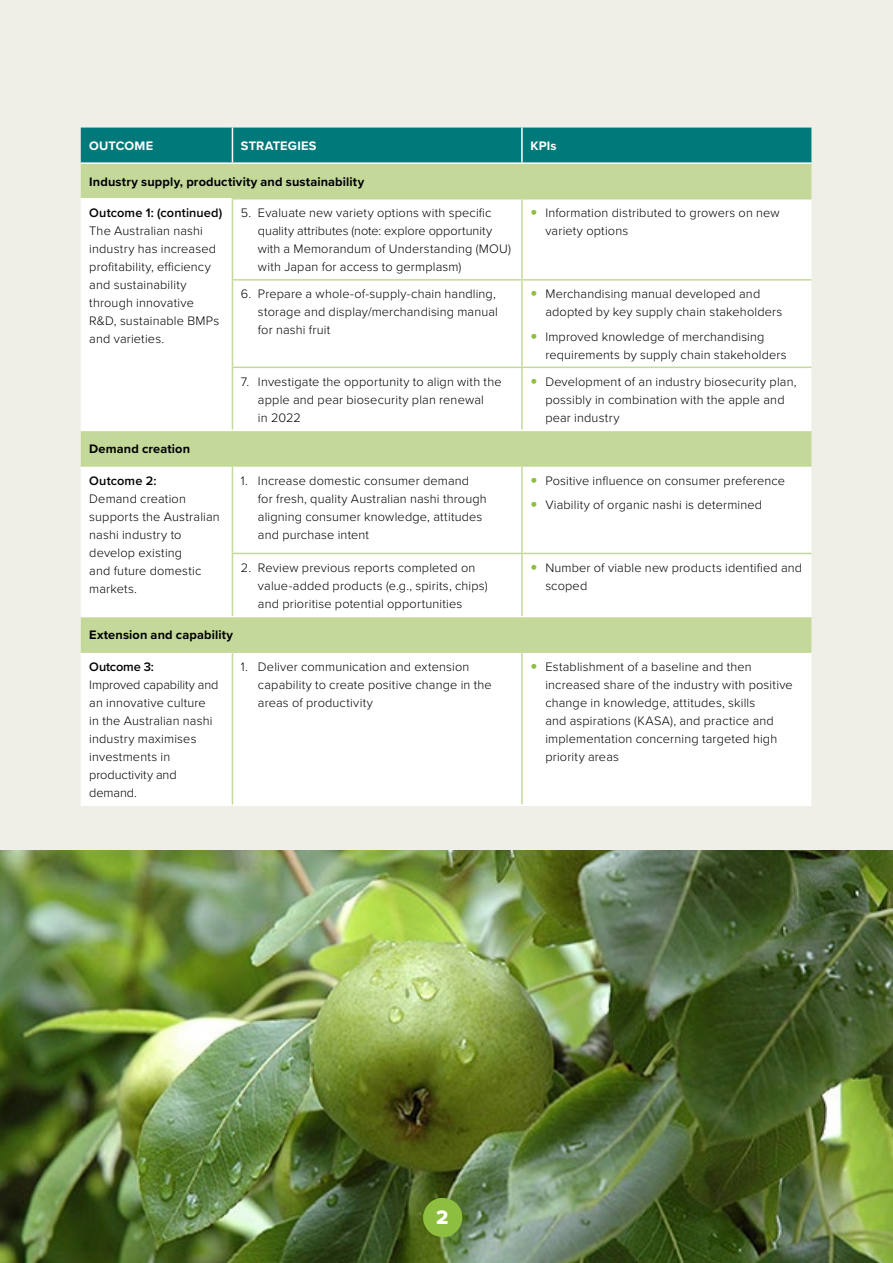
<style>
.page{position:relative;width:893px;height:1263px;background:#f0efe7}
.page>*{position:absolute;margin:0;border:0;box-sizing:border-box;transform-origin:0 0}
.t1{font:20.25px "Proxima Nova Extrabld";color:#fff}
.t2{font:300 12.75px/18px "Proxima Nova";letter-spacing:.01em;color:#000}
.t3{font:700 12.75px "Proxima Nova";letter-spacing:.01em;color:#000}
.t4{font:600 12.75px "Proxima Nova";letter-spacing:.01em;color:#000}
.t5{font:700 12.75px "Proxima Nova";letter-spacing:.015em;color:#fff}
.t6{font:600 12.75px "Proxima Nova";letter-spacing:-.01em;color:#000}
</style>
<div class="page">
<div style="left:81px;top:128px;width:730px;height:34px;background:#00797b"></div>
<div style="left:81px;top:164px;width:730px;height:34px;background:#c4d999"></div>
<svg style="left:81px;top:199px;width:730px;height:605px;background:#f8faf3"></svg>
<hr style="left:81px;top:162px;width:151px;height:2px;background:#fff">
<hr style="left:232px;top:162px;width:290px;height:2px;background:#fff">
<hr style="left:522px;top:162px;width:289px;height:2px;background:#fff">
<hr style="left:81px;top:198px;width:151px;height:1px;background:#fff">
<hr style="left:81px;top:430px;width:151px;height:1px;background:#fff">
<hr style="left:232px;top:430px;width:290px;height:1px;background:#fff">
<hr style="left:522px;top:430px;width:289px;height:1px;background:#fff">
<hr style="left:81px;top:616px;width:151px;height:1px;background:#fff">
<hr style="left:232px;top:616px;width:290px;height:1px;background:#fff">
<hr style="left:522px;top:616px;width:289px;height:1px;background:#fff">
<hr style="left:81px;top:804px;width:151px;height:2px;background:#fff">
<hr style="left:232px;top:804px;width:290px;height:2px;background:#fff">
<hr style="left:522px;top:804px;width:289px;height:2px;background:#fff">
<hr style="left:232px;top:368px;width:1px;height:62px;background:#c4d999">
<hr style="left:521px;top:368px;width:2px;height:62px;background:#c4d999">
<hr style="left:232px;top:467px;width:1px;height:86px;background:#c4d999">
<hr style="left:521px;top:467px;width:2px;height:86px;background:#c4d999">
<hr style="left:232px;top:554px;width:1px;height:62px;background:#c4d999">
<hr style="left:521px;top:554px;width:2px;height:62px;background:#c4d999">
<hr style="left:232px;top:653px;width:1px;height:151px;background:#c4d999">
<hr style="left:521px;top:653px;width:2px;height:151px;background:#c4d999">
<hr style="left:232px;top:553px;width:290px;height:1px;background:#c4d999">
<hr style="left:522px;top:553px;width:289px;height:1px;background:#c4d999">
<hr style="left:81px;top:465px;width:151px;height:2px;background:#c4d999">
<hr style="left:232px;top:465px;width:290px;height:2px;background:#c4d999">
<hr style="left:522px;top:465px;width:289px;height:2px;background:#c4d999">
<hr style="left:81px;top:651px;width:151px;height:2px;background:#c4d999">
<hr style="left:232px;top:651px;width:290px;height:2px;background:#c4d999">
<hr style="left:522px;top:651px;width:289px;height:2px;background:#c4d999">
<hr style="left:232px;top:128px;width:1px;height:34px;background:#fff">
<hr style="left:521px;top:128px;width:2px;height:34px;background:#fff">
<hr style="left:232px;top:198px;width:290px;height:1px;background:#c4d999">
<hr style="left:232px;top:199px;width:1px;height:80px;background:#c4d999">
<hr style="left:522px;top:198px;width:289px;height:1px;background:#c4d999">
<hr style="left:521px;top:199px;width:2px;height:80px;background:#c4d999">
<hr style="left:232px;top:281px;width:1px;height:86px;background:#c4d999">
<hr style="left:521px;top:281px;width:2px;height:86px;background:#c4d999">
<hr style="left:232px;top:367px;width:290px;height:1px;background:#c4d999">
<hr style="left:522px;top:367px;width:289px;height:1px;background:#c4d999">
<hr style="left:232px;top:279px;width:290px;height:2px;background:#c4d999">
<hr style="left:522px;top:279px;width:289px;height:2px;background:#c4d999">
<img style="left:0;top:850px;width:893px;height:413px">
<svg style="left:423px;top:1198px;width:39px;height:39px;background:#81ac39"></svg>
<svg style="left:531px;top:210px;width:5px;height:5px"></svg>
<svg style="left:531px;top:291px;width:5px;height:5px"></svg>
<svg style="left:531px;top:334px;width:5px;height:5px"></svg>
<svg style="left:531px;top:379px;width:5px;height:5px"></svg>
<svg style="left:531px;top:477px;width:5px;height:5px"></svg>
<svg style="left:531px;top:502px;width:5px;height:5px"></svg>
<svg style="left:531px;top:565px;width:5px;height:5px"></svg>
<svg style="left:531px;top:664px;width:5px;height:5px"></svg>
<p class="t5" style="left:89px;top:137px;width:65px">OUTCOME</p>
<p class="t5" style="left:241px;top:137px;width:77px">STRATEGIES</p>
<p class="t5" style="left:530px;top:137px;width:28px">KPIs</p>
<p class="t3" style="left:89px;top:172px;width:276px">Industry supply, productivity and sustainability</p>
<p class="t4" style="left:89px;top:204px;width:135px">Outcome 1: (continued)</p>
<p class="t2" style="left:89px;top:221px;width:132px">The Australian nashi industry has increased profitability, efficiency and sustainability through innovative<br>R&amp;D, sustainable BMPs and varieties.</p>
<p class="t2" style="left:258px;top:203px;width:255px;text-indent:-17px">5. Evaluate new variety options with specific quality attributes (note: explore opportunity with a Memorandum of Understanding (MOU) with Japan for access to germplasm)</p>
<p class="t2" style="left:545px;top:203px;width:236px">Information distributed to growers on new variety options</p>
<p class="t2" style="left:258px;top:284px;width:242px;text-indent:-17px">6. Prepare a whole-of-supply-chain handling, storage and display/merchandising manual for nashi fruit</p>
<p class="t2" style="left:545px;top:284px;width:239px">Merchandising manual developed and adopted by key supply chain stakeholders</p>
<p class="t2" style="left:545px;top:327px;width:243px">Improved knowledge of merchandising requirements by supply chain stakeholders</p>
<p class="t2" style="left:258px;top:372px;width:245px;text-indent:-17px">7. Investigate the opportunity to align with the apple and pear biosecurity plan renewal<br>in 2022</p>
<p class="t2" style="left:545px;top:372px;width:253px">Development of an industry biosecurity plan, possibly in combination with the apple and pear industry</p>
<p class="t3" style="left:89px;top:439px;width:102px">Demand creation</p>
<p class="t4" style="left:89px;top:471px;width:69px">Outcome 2:</p>
<p class="t2" style="left:89px;top:489px;width:132px">Demand creation supports the Australian nashi industry to develop existing<br>and future domestic markets.</p>
<p class="t3" style="left:89px;top:626px;width:145px">Extension and capability</p>
<p class="t6" style="left:89px;top:657px;width:66px">Outcome 3:</p>
<p class="t2" style="left:89px;top:675px;width:131px">Improved capability and an innovative culture in the Australian nashi industry maximises investments in productivity and demand.</p>
<p class="t2" style="left:258px;top:471px;width:230px;text-indent:-17px">1. Increase domestic consumer demand for fresh, quality Australian nashi through aligning consumer knowledge, attitudes and purchase intent</p>
<p class="t2" style="left:545px;top:467px;width:241px;line-height:24.5px">Positive influence on consumer preference<br>Viability of organic nashi is determined</p>
<p class="t2" style="left:258px;top:558px;width:231px;text-indent:-17px">2. Review previous reports completed on value-added products (e.g., spirits, chips) and prioritise potential opportunities</p>
<p class="t2" style="left:545px;top:558px;width:258px">Number of viable new products identified and scoped</p>
<p class="t2" style="left:258px;top:657px;width:235px;text-indent:-17px">1. Deliver communication and extension capability to create positive change in the areas of productivity</p>
<p class="t2" style="left:545px;top:657px;width:249px">Establishment of a baseline and then increased share of the industry with positive change in knowledge, attitudes, skills<br>and aspirations (KASA), and practice and implementation concerning targeted high priority areas</p>
<h1 class="t1" style="left:436px;top:1202px;width:14px">2</h1>
</div>
